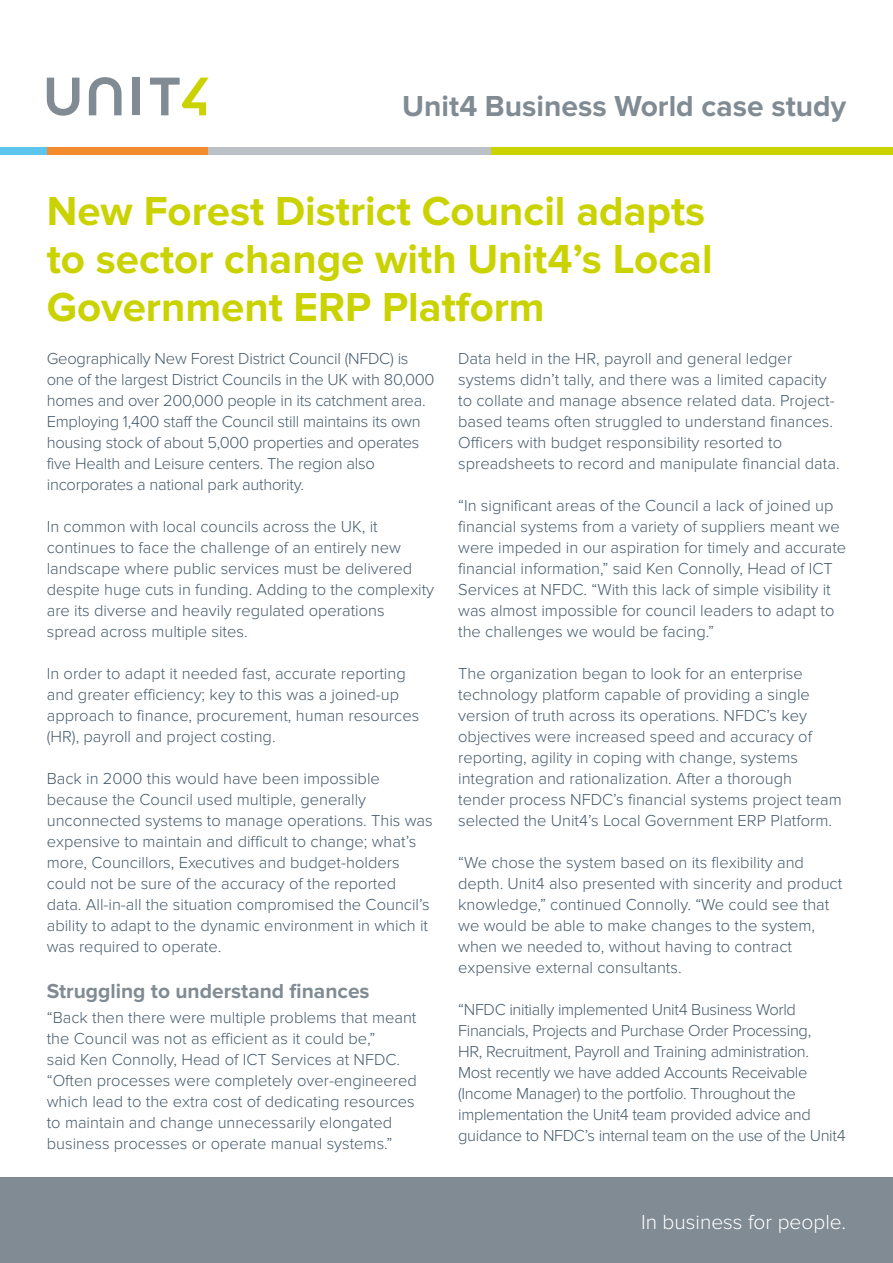
<style>
.page{position:relative;width:893px;height:1263px;background:#fff}
.page>*{position:absolute;margin:0;border:0;box-sizing:border-box;transform-origin:0 0}
.t1{font:700 42px/48px "Proxima Nova";color:#cad200}
.t2{font:700 30px "Proxima Nova";color:#808b94}
.t3{font:700 21px "Proxima Nova";color:#808b94}
.t4{font:300 21px "Proxima Nova";color:#fff}
.t5{font:300 16.5px/21px "Proxima Nova";color:#475c6d}
.t6{font:300 16.5px/21px "Proxima Nova";letter-spacing:-.02em;color:#475c6d}
</style>
<div class="page">
<svg style="left:47px;top:78px;width:32px;height:38px"></svg>
<svg style="left:89px;top:77px;width:33px;height:38px"></svg>
<div style="left:133px;top:78px;width:7px;height:37px;background:#808b94"></div>
<svg style="left:150px;top:78px;width:59px;height:37px"></svg>
<div style="left:0;top:148px;width:47px;height:7px;background:#5dc5ed"></div>
<div style="left:47px;top:148px;width:162px;height:7px;background:#f28b2d"></div>
<div style="left:209px;top:148px;width:283px;height:7px;background:#bcc1c8"></div>
<div style="left:492px;top:148px;width:401px;height:7px;background:#cad200"></div>
<div style="left:0;top:1178px;width:893px;height:85px;background:#808b94"></div>
<h2 class="t2" style="left:402px;top:88px;width:445px">Unit4 Business World case study</h2>
<h1 class="t1" style="left:47px;top:187px;width:667px">New Forest District Council adapts to sector change with Unit4’s Local<br>Government ERP Platform</h1>
<p class="t5" style="left:47px;top:348px;width:389px">Geographically New Forest District Council (NFDC) is one of the largest District Councils in the UK with 80,000 homes and over 200,000 people in its catchment area.<br>Employing 1,400 staff the Council still maintains its own housing stock of about 5,000 properties and operates five Health and Leisure centers. The region also incorporates a national park authority.</p>
<p class="t5" style="left:47px;top:516px;width:389px">In common with local councils across the UK, it continues to face the challenge of an entirely new landscape where public services must be delivered despite huge cuts in funding. Adding to the complexity are its diverse and heavily regulated operations spread across multiple sites.</p>
<p class="t5" style="left:47px;top:663px;width:374px">In order to adapt it needed fast, accurate reporting and greater efficiency; key to this was a joined-up approach to finance, procurement, human resources (HR), payroll and project costing.</p>
<p class="t5" style="left:47px;top:768px;width:387px">Back in 2000 this would have been impossible because the Council used multiple, generally unconnected systems to manage operations. This was expensive to maintain and difficult to change; what’s more, Councillors, Executives and budget-holders could not be sure of the accuracy of the reported data. All-in-all the situation compromised the Council’s ability to adapt to the dynamic environment in which it was required to operate.</p>
<p class="t3" style="left:47px;top:979px;width:324px">Struggling to understand finances</p>
<p class="t5" style="left:47px;top:1007px;width:372px">“Back then there were multiple problems that meant the Council was not as efficient as it could be,”<br>said Ken Connolly, Head of ICT Services at NFDC. “Often processes were completely over-engineered which lead to the extra cost of dedicating resources to maintain and change unnecessarily elongated business processes or operate manual systems.”</p>
<p class="t5" style="left:458px;top:348px;width:383px">Data held in the HR, payroll and general ledger systems didn’t tally, and there was a limited capacity to collate and manage absence related data. Project&shy;based teams often struggled to understand finances.<br>Officers with budget responsibility resorted to spreadsheets to record and manipulate financial data.</p>
<p class="t5" style="left:458px;top:495px;width:389px">“In significant areas of the Council a lack of joined up financial systems from a variety of suppliers meant we were impeded in our aspiration for timely and accurate financial information,” said Ken Connolly, Head of ICT Services at NFDC. “With this lack of simple visibility it was almost impossible for council leaders to adapt to the challenges we would be facing.”</p>
<p class="t5" style="left:458px;top:663px;width:385px">The organization began to look for an enterprise technology platform capable of providing a single version of truth across its operations. NFDC’s key objectives were increased speed and accuracy of reporting, agility in coping with change, systems integration and rationalization. After a thorough tender process NFDC’s financial systems project team selected the Unit4’s Local Government ERP Platform.</p>
<p class="t5" style="left:458px;top:852px;width:386px">“We chose the system based on its flexibility and depth. Unit4 also presented with sincerity and product knowledge,” continued Connolly. “We could see that we would be able to make changes to the system, when we needed to, without having to contract expensive external consultants.</p>
<p class="t6" style="left:458px;top:999px;width:389px">“NFDC initially implemented Unit4 Business World Financials, Projects and Purchase Order Processing,<br>HR, Recruitment, Payroll and Training administration.<br>Most recently we have added Accounts Receivable (Income Manager) to the portfolio. Throughout the implementation the Unit4 team provided advice and guidance to NFDC’s internal team on the use of the Unit4</p>
<p class="t4" style="left:641px;top:1210px;width:207px">In business for people.</p>
</div>
